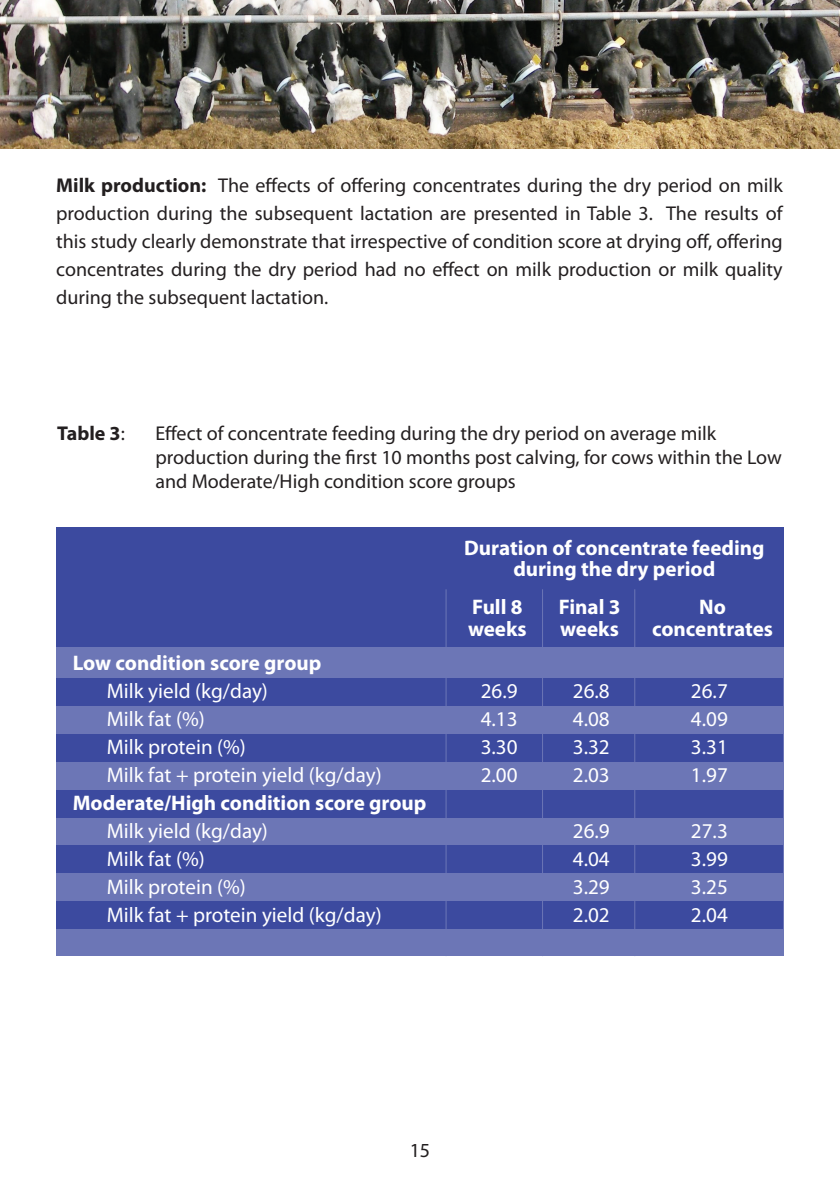
<style>
.page{position:relative;width:840px;height:1191px;background:#fff}
.page>*{position:absolute;margin:0;border:0;box-sizing:border-box;transform-origin:0 0}
.t1{font:21.2px "Myriad Pro";color:#fff}
.t2{font:700 21.2px/21px "Myriad Pro";color:#fff}
.t3{font:20px/28px "Myriad Pro";color:#231f20;text-align:justify}
.t4{font:700 20px "Myriad Pro";color:#231f20}
.s1{font-weight:700}
.s2{font-weight:400}
</style>
<div class="page">
<img style="left:0;top:0;width:839px;height:149px">
<div style="left:56px;top:527px;width:727px;height:122px;background:#3c4a9f"></div>
<div style="left:56px;top:648px;width:727px;height:308px;background:#6c76b6"></div>
<div style="left:57px;top:678px;width:725px;height:27px;background:#3c4a9f"></div>
<div style="left:57px;top:734px;width:725px;height:28px;background:#3c4a9f"></div>
<div style="left:57px;top:789px;width:725px;height:28px;background:#3c4a9f"></div>
<div style="left:57px;top:845px;width:725px;height:28px;background:#3c4a9f"></div>
<div style="left:57px;top:900px;width:725px;height:28px;background:#3c4a9f"></div>
<hr style="left:445px;top:589px;width:1px;height:367px;background:#6c76b6">
<hr style="left:634px;top:589px;width:1px;height:367px;background:#6c76b6">
<hr style="left:541px;top:589px;width:1px;height:367px;background:#6c76b6">
<p class="t3" style="left:56px;top:171px;width:727px"><span class="s1">Milk production:</span> The effects of offering concentrates during the dry period on milk production during the subsequent lactation are presented in Table 3. The results of this study clearly demonstrate that irrespective of condition score at drying off, offering concentrates during the dry period had no effect on milk production or milk quality during the subsequent lactation.</p>
<p class="t4" style="left:57px;top:420px;width:69px">Table 3<span class="s2">:</span></p>
<p class="t3" style="left:155px;top:419px;width:562px">Effect of concentrate feeding during the dry period on average milk</p>
<p class="t3" style="left:155px;top:443px;width:627px">production during the first 10 months post calving, for cows within the Low</p>
<p class="t3" style="left:155px;top:467px;width:362px">and Moderate/High condition score groups</p>
<p class="t2" style="left:464px;top:536px;width:302px">Duration of concentrate feeding</p>
<p class="t2" style="left:513px;top:557px;width:203px">during the dry period</p>
<p class="t2" style="left:468px;top:596px;width:60px">Full 8 weeks</p>
<p class="t2" style="left:558px;top:596px;width:63px">Final 3 weeks</p>
<p class="t2" style="left:651px;top:596px;width:122px;text-align:center">No concentrates</p>
<p class="t2" style="left:73px;top:651px;width:250px">Low condition score group</p>
<p class="t1" style="left:107px;top:677px;width:163px">Milk yield (kg/day)</p>
<p class="t1" style="left:480px;top:677px;width:38px">26.9</p>
<p class="t1" style="left:572px;top:677px;width:38px">26.8</p>
<p class="t1" style="left:690px;top:677px;width:38px">26.7</p>
<p class="t1" style="left:107px;top:705px;width:99px">Milk fat (%)</p>
<p class="t1" style="left:480px;top:705px;width:38px">4.13</p>
<p class="t1" style="left:572px;top:705px;width:38px">4.08</p>
<p class="t1" style="left:690px;top:705px;width:38px">4.09</p>
<p class="t1" style="left:107px;top:733px;width:141px">Milk protein (%)</p>
<p class="t1" style="left:480px;top:733px;width:38px">3.30</p>
<p class="t1" style="left:572px;top:733px;width:38px">3.32</p>
<p class="t1" style="left:690px;top:733px;width:38px">3.31</p>
<p class="t1" style="left:107px;top:761px;width:276px">Milk fat + protein yield (kg/day)</p>
<p class="t1" style="left:480px;top:761px;width:38px">2.00</p>
<p class="t1" style="left:572px;top:761px;width:38px">2.03</p>
<p class="t1" style="left:690px;top:761px;width:38px">1.97</p>
<p class="t2" style="left:73px;top:791px;width:355px">Moderate/High condition score group</p>
<p class="t1" style="left:107px;top:817px;width:163px">Milk yield (kg/day)</p>
<p class="t1" style="left:572px;top:817px;width:38px">26.9</p>
<p class="t1" style="left:690px;top:817px;width:38px">27.3</p>
<p class="t1" style="left:107px;top:845px;width:99px">Milk fat (%)</p>
<p class="t1" style="left:572px;top:845px;width:38px">4.04</p>
<p class="t1" style="left:690px;top:845px;width:38px">3.99</p>
<p class="t1" style="left:107px;top:873px;width:141px">Milk protein (%)</p>
<p class="t1" style="left:572px;top:873px;width:38px">3.29</p>
<p class="t1" style="left:690px;top:873px;width:38px">3.25</p>
<p class="t1" style="left:107px;top:901px;width:276px">Milk fat + protein yield (kg/day)</p>
<p class="t1" style="left:572px;top:901px;width:38px">2.02</p>
<p class="t1" style="left:690px;top:901px;width:38px">2.04</p>
<p class="t3" style="left:409px;top:1135px;width:22px">15</p>
</div>
